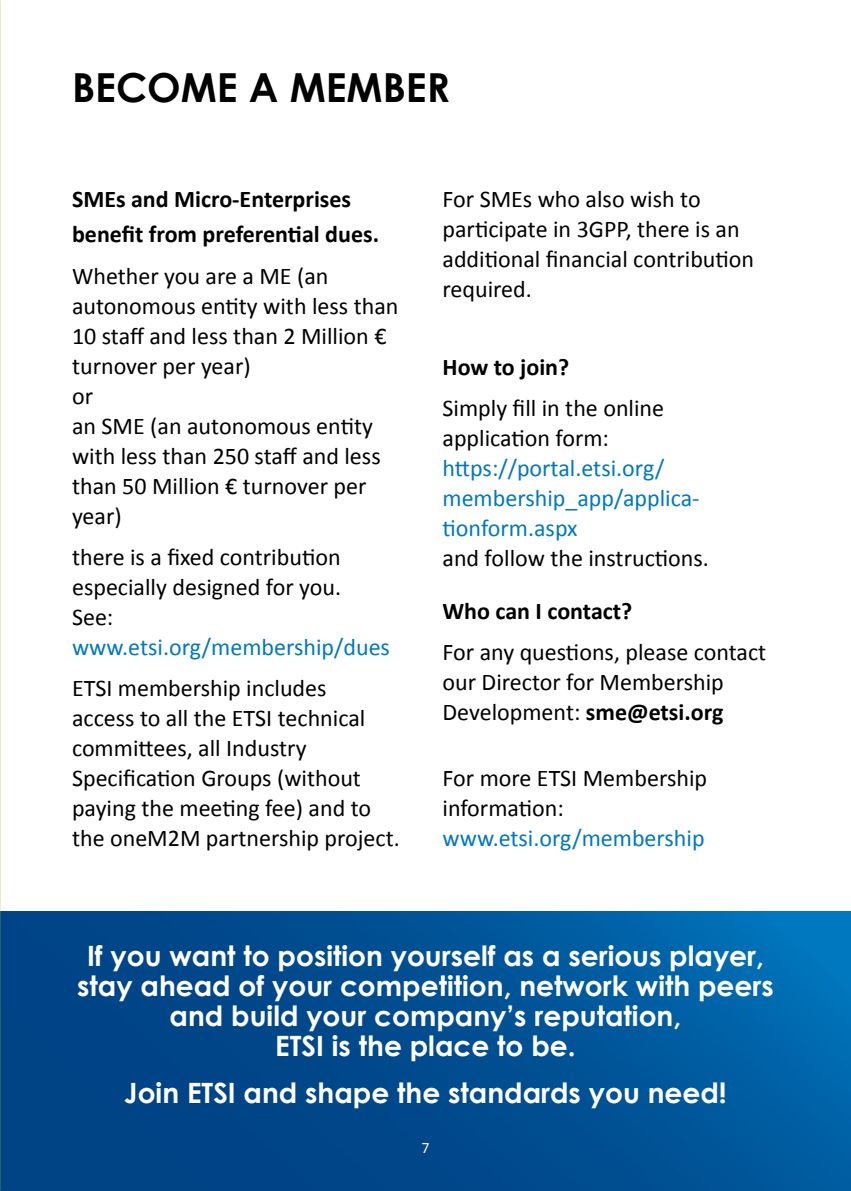
<style>
.page{position:relative;width:851px;height:1191px;background:#fff}
.page>*{position:absolute;margin:0;border:0;box-sizing:border-box;transform-origin:0 0}
.t1{font:700 40px "Century Gothic";color:#000}
.t2{font:700 28px/30px "Century Gothic";color:#fff;text-align:center}
.t3{font:24px/30px "Calibri";color:#000}
.t4{font:24px/30px "Calibri";color:#0078bf}
.t5{font:700 24px/35.6px "Calibri";color:#000}
.t6{font:16px "Calibri";color:#fff}
.s1{font-weight:700}
</style>
<div class="page">
<svg style="left:0;top:911px;width:850px;height:280px;background:#005093"></svg>
<h1 class="t1" style="left:72px;top:62px;width:379px">BECOME A MEMBER</h1>
<p class="t5" style="left:72px;top:180px;width:308px">SMEs and Micro-Enterprises benefit from preferential dues.</p>
<p class="t3" style="left:72px;top:259px;width:328px">Whether you are a ME (an autonomous entity with less than<br>10 staff and less than 2 Million € turnover per year)<br>or<br>an SME (an autonomous entity with less than 250 staff and less than 50 Million € turnover per year)</p>
<p class="t3" style="left:72px;top:541px;width:270px;text-align:justify">there is a fixed contribution especially designed for you.<br>See:</p>
<p class="t4" style="left:72px;top:631px;width:319px">www.etsi.org/membership/dues</p>
<p class="t3" style="left:72px;top:672px;width:329px">ETSI membership includes<br>access to all the ETSI technical committees, all Industry<br>Specification Groups (without paying the meeting fee) and to the oneM2M partnership project.</p>
<p class="t3" style="left:442px;top:182px;width:313px">For SMEs who also wish to participate in 3GPP, there is an additional financial contribution required.</p>
<p class="t5" style="left:442px;top:348px;width:128px">How to join?</p>
<p class="t3" style="left:442px;top:392px;width:223px">Simply fill in the online application form:</p>
<p class="t4" style="left:442px;top:452px;width:258px">https://portal.etsi.org/ membership_app/applica&shy;tionform.aspx</p>
<p class="t3" style="left:442px;top:542px;width:268px">and follow the instructions.</p>
<p class="t5" style="left:442px;top:592px;width:191px">Who can I contact?</p>
<p class="t3" style="left:442px;top:636px;width:325px">For any questions, please contact our Director for Membership<br>Development: <span class="s1">sme@etsi.org</span></p>
<p class="t3" style="left:442px;top:762px;width:266px">For more ETSI Membership information:</p>
<p class="t4" style="left:442px;top:822px;width:263px">www.etsi.org/membership</p>
<p class="t2" style="left:77px;top:940px;width:698px">If you want to position yourself as a serious player, stay ahead of your competition, network with peers and build your company’s reputation,<br>ETSI is the place to be.</p>
<p class="t2" style="left:124px;top:1077px;width:603px">Join ETSI and shape the standards you need!</p>
<p class="t6" style="left:421px;top:1138px;width:10px">7</p>
</div>
